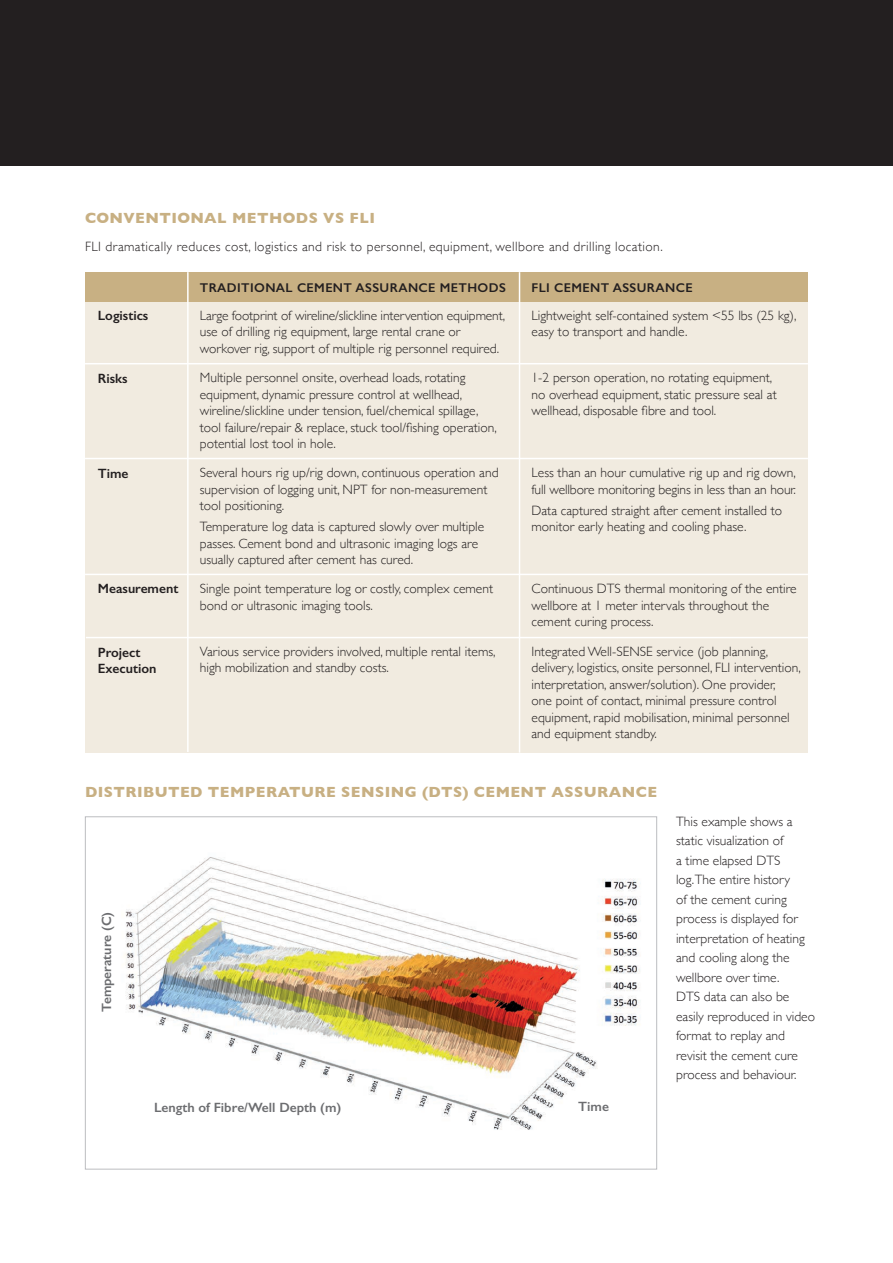
<style>
.page{position:relative;width:893px;height:1263px;background:#fff}
.page>*{position:absolute;margin:0;border:0;box-sizing:border-box;transform-origin:0 0}
.Body{font:700 15px "Gill Sans";letter-spacing:.03em;color:#c8b083}
.Body-2{font:300 13.5px/16.5px "Gill Sans";color:#231f20}
.Body-3{font:300 13.5px "Gill Sans";letter-spacing:.03em;color:#231f20}
.Body-4{font:600 13.5px/16.5px "Gill Sans";color:#231f20}
.t1{font:600 13.5px "Gill Sans";color:#6c6d70}
.Body-5{font:600 12.75px "Gill Sans";letter-spacing:.03em;color:#231f20}
</style>
<div class="page">
<div style="left:0;top:0;width:893px;height:166px;background:#231f20"></div>
<div style="left:85px;top:272px;width:723px;height:481px;background:#f1ebe0"></div>
<div style="left:85px;top:272px;width:723px;height:30px;background:#c8b083"></div>
<hr style="left:187px;top:272px;width:2px;height:480px;background:#fff">
<hr style="left:519px;top:272px;width:1px;height:481px;background:#fff">
<hr style="left:85px;top:363px;width:723px;height:1px;background:#fff">
<hr style="left:85px;top:458px;width:723px;height:1px;background:#fff">
<hr style="left:86px;top:637px;width:723px;height:1px;background:#fff">
<hr style="left:85px;top:574px;width:723px;height:1px;background:#fff">
<img style="left:125px;top:857px;width:515px;height:273px">
<p class="Body" style="left:85px;top:206px;width:291px">CONVENTIONAL METHODS VS FLI</p>
<p class="Body-3" style="left:85px;top:236px;width:579px">FLI dramatically reduces cost, logistics and risk to personnel, equipment, wellbore and drilling location.</p>
<p class="Body-4" style="left:98px;top:307px;width:52px">Logistics</p>
<p class="Body-4" style="left:98px;top:370px;width:31px">Risks</p>
<p class="Body-4" style="left:98px;top:465px;width:32px">Time</p>
<p class="Body-4" style="left:98px;top:580px;width:82px">Measurement</p>
<p class="Body-4" style="left:98px;top:644px;width:60px">Project<br>Execution</p>
<p class="Body-5" style="left:200px;top:280px;width:307px">TRADITIONAL CEMENT ASSURANCE METHODS</p>
<p class="Body-5" style="left:531px;top:280px;width:163px">FLI CEMENT ASSURANCE</p>
<p class="Body-2" style="left:200px;top:306px;width:307px">Large footprint of wireline/slickline intervention equipment, use of drilling rig equipment, large rental crane or workover rig, support of multiple rig personnel required.</p>
<p class="Body-2" style="left:200px;top:369px;width:298px">Multiple personnel onsite, overhead loads, rotating equipment, dynamic pressure control at wellhead, wireline/slickline under tension, fuel/chemical spillage, tool failure/repair &amp; replace, stuck tool/fishing operation, potential lost tool in hole.</p>
<p class="Body-2" style="left:200px;top:464px;width:300px">Several hours rig up/rig down, continuous operation and supervision of logging unit, NPT for non-measurement tool positioning.</p>
<p class="Body-2" style="left:200px;top:518px;width:286px">Temperature log data is captured slowly over multiple passes. Cement bond and ultrasonic imaging logs are usually captured after cement has cured.</p>
<p class="Body-2" style="left:200px;top:580px;width:295px">Single point temperature log or costly, complex cement bond or ultrasonic imaging tools.</p>
<p class="Body-2" style="left:200px;top:642px;width:297px">Various service providers involved, multiple rental items, high mobilization and standby costs.</p>
<p class="Body-2" style="left:531px;top:306px;width:266px">Lightweight self-contained system &lt;55 lbs (25 kg), easy to transport and handle.</p>
<p class="Body-2" style="left:531px;top:369px;width:247px">1-2 person operation, no rotating equipment, no overhead equipment, static pressure seal at wellhead, disposable fibre and tool.</p>
<p class="Body-2" style="left:531px;top:464px;width:266px">Less than an hour cumulative rig up and rig down, full wellbore monitoring begins in less than an hour.</p>
<p class="Body-2" style="left:531px;top:501px;width:252px">Data captured straight after cement installed to monitor early heating and cooling phase.</p>
<p class="Body-2" style="left:531px;top:580px;width:267px">Continuous DTS thermal monitoring of the entire wellbore at 1 meter intervals throughout the cement curing process.</p>
<p class="Body-2" style="left:531px;top:642px;width:271px">Integrated Well-SENSE service (job planning, delivery, logistics, onsite personnel, FLI intervention, interpretation, answer/solution). One provider,<br>one point of contact, minimal pressure control equipment, rapid mobilisation, minimal personnel and equipment standby.</p>
<p class="Body" style="left:85px;top:780px;width:574px">DISTRIBUTED TEMPERATURE SENSING (DTS) CEMENT ASSURANCE</p>
<p class="t1" style="left:98px;top:1012px;width:102px;rotate:-90deg">Temperature (C)</p>
<p class="t1" style="left:154px;top:1099px;width:189px">Length of Fibre/Well Depth (m)</p>
<p class="t1" style="left:578px;top:1098px;width:32px">Time</p>
<p class="Body-2" style="left:676px;top:811px;width:140px;line-height:19.5px">This example shows a static visualization of<br>a time elapsed DTS log.The entire history<br>of the cement curing process is displayed for interpretation of heating and cooling along the wellbore over time.<br>DTS data can also be easily reproduced in video format to replay and revisit the cement cure process and behaviour.</p>
</div>
